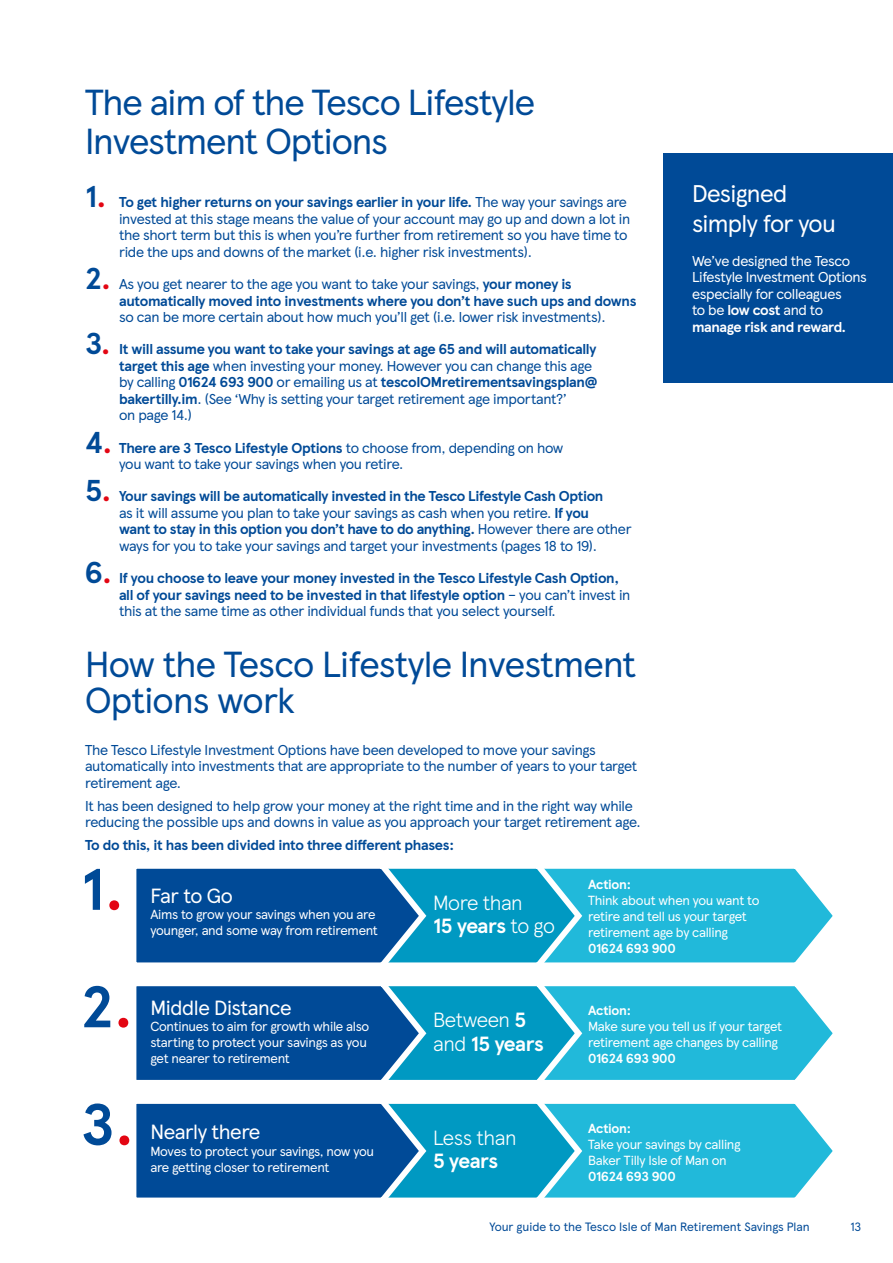
<style>
.page{position:relative;width:893px;height:1263px;background:#fff}
.page>*{position:absolute;margin:0;border:0;box-sizing:border-box;transform-origin:0 0}
.t1{font:700 58.5px "TESCO Modern";color:#004a97}
.t2{font:36px/39px "TESCO Modern";letter-spacing:-.03em;color:#004a97}
.t3{font:24px/30px "TESCO Modern";letter-spacing:-.025em;color:#fff}
.t4{font:300 20.4px/23.4px "TESCO Modern";letter-spacing:-.025em;color:#fff}
.t5{font:20.4px "TESCO Modern";letter-spacing:-.02em;color:#fff}
.t6{font:700 20.4px "TESCO Modern";letter-spacing:-.02em;color:#fff}
.t7{font:14.25px/16.5px "TESCO Modern";letter-spacing:-.02em;color:#004a97}
.t8{font:700 14.25px/16.5px "TESCO Modern";letter-spacing:-.02em;color:#004a97}
.t9{font:14.25px/16.5px "TESCO Modern";letter-spacing:-.025em;color:#fff}
.t10{font:13.05px/16px "TESCO Modern";letter-spacing:-.025em;color:#fff}
.t11{font:700 13.05px "TESCO Modern";letter-spacing:-.02em;color:#fff}
.t12{font:12px "TESCO Modern";letter-spacing:-.005em;color:#004a97}
.s1{font-weight:700;font-size:30px}
.s2{font-weight:700;font-size:30px;color:#e30613}
.s3{font-weight:700}
.s4{font-size:30px}
.s5{font-size:30px;color:#e30613}
.s6{font-weight:400}
.s7{font-size:58.35px;color:#e30613}
</style>
<div class="page">
<div style="left:663px;top:153px;width:230px;height:230px;background:#004a97"></div>
<svg style="left:586px;top:868px;width:247px;height:95px;background:#35bfdd"></svg>
<svg style="left:136px;top:868px;width:450px;height:95px;background:#0f72ad"></svg>
<svg style="left:586px;top:986px;width:247px;height:94px;background:#33bedc"></svg>
<svg style="left:136px;top:986px;width:450px;height:94px;background:#0c70ac"></svg>
<svg style="left:586px;top:1103px;width:247px;height:95px;background:#35bfdd"></svg>
<svg style="left:136px;top:1103px;width:450px;height:95px;background:#0f72ad"></svg>
<h2 class="t2" style="left:85px;top:80px;width:451px">The aim of the Tesco Lifestyle<br>Investment Options</h2>
<p class="t7" style="left:119px;top:193px;width:513px;text-indent:-34px"><span class="s1">1</span><span class="s2">.</span> <span class="s3">To get higher returns on your savings earlier in your life.</span> The way your savings are invested at this stage means the value of your account may go up and down a lot in the short term but this is when you’re further from retirement so you have time to ride the ups and downs of the market (i.e. higher risk investments).</p>
<p class="t8" style="left:119px;top:275px;width:519px;text-indent:-34px"><span class="s4">2</span><span class="s5">.</span> <span class="s6">As you get nearer to the age you want to take your savings,</span> your money is automatically moved into investments where you don’t have such ups and downs</p>
<p class="t7" style="left:119px;top:308px;width:488px">so can be more certain about how much you’ll get (i.e. lower risk investments).</p>
<p class="t7" style="left:119px;top:340px;width:480px;text-indent:-34px"><span class="s1">3</span><span class="s2">.</span> <span class="s3">It will assume you want to take your savings at age 65 and will automatically target this age</span> when investing your money. However you can change this age by calling <span class="s3">01624 693 900</span> or emailing us at <span class="s3">tescoIOMretirementsavingsplan@ bakertilly.im</span>. (See ‘Why is setting your target retirement age important?’<br>on page 14.)</p>
<p class="t7" style="left:119px;top:438px;width:446px;text-indent:-34px"><span class="s1">4</span><span class="s2">.</span> <span class="s3">There are 3 Tesco Lifestyle Options</span> to choose from, depending on how you want to take your savings when you retire.</p>
<p class="t7" style="left:119px;top:487px;width:514px;text-indent:-34px"><span class="s1">5</span><span class="s2">.</span> <span class="s3">Your savings will be automatically invested in the Tesco Lifestyle Cash Option<br></span>as it will assume you plan to take your savings as cash when you retire. <span class="s3">If you<br>want to stay in this option you don’t have to do anything.</span> However there are other ways for you to take your savings and target your investments (pages 18 to 19).</p>
<p class="t8" style="left:119px;top:569px;width:513px;text-indent:-34px"><span class="s4">6</span><span class="s5">.</span> If you choose to leave your money invested in the Tesco Lifestyle Cash Option, all of your savings need to be invested in that lifestyle option <span class="s6">– you can’t invest in this at the same time as other individual funds that you select yourself.</span></p>
<h2 class="t2" style="left:85px;top:644px;width:553px;line-height:36px">How the Tesco Lifestyle Investment<br>Options work</h2>
<p class="t7" style="left:85px;top:741px;width:554px">The Tesco Lifestyle Investment Options have been developed to move your savings automatically into investments that are appropriate to the number of years to your target retirement age.</p>
<p class="t7" style="left:85px;top:797px;width:557px">It has been designed to help grow your money at the right time and in the right way while reducing the possible ups and downs in value as you approach your target retirement age.</p>
<p class="t8" style="left:85px;top:836px;width:370px">To do this, it has been divided into three different phases:</p>
<h3 class="t5" style="left:150px;top:881px;width:84px">Far to Go</h3>
<p class="t10" style="left:150px;top:906px;width:229px">Aims to grow your savings when you are younger, and some way from retirement</p>
<h3 class="t3" style="left:692px;top:177px;width:145px">Designed simply for you</h3>
<p class="t9" style="left:692px;top:251px;width:176px">We’ve designed the Tesco<br>Lifestyle Investment Options especially for colleagues<br>to be <span class="s3">low cost</span> and to <span class="s3">manage risk and reward.</span></p>
<h1 class="t1" style="left:81px;top:845px;width:44px">1<span class="s7">.</span></h1>
<p class="t11" style="left:588px;top:874px;width:45px">Action:</p>
<p class="t10" style="left:588px;top:891px;width:173px">Think about when you want to retire and tell us your target retirement age by calling</p>
<p class="t11" style="left:588px;top:938px;width:89px">01624 693 900</p>
<h3 class="t4" style="left:433px;top:890px;width:123px">More than<br><span class="s3">15 years</span> to go</h3>
<h1 class="t1" style="left:81px;top:962px;width:54px">2<span class="s7">.</span></h1>
<h1 class="t1" style="left:81px;top:1080px;width:55px">3<span class="s7">.</span></h1>
<h3 class="t5" style="left:150px;top:992px;width:143px">Middle Distance</h3>
<p class="t10" style="left:150px;top:1017px;width:220px">Continues to aim for growth while also starting to protect your savings as you get nearer to retirement</p>
<h3 class="t5" style="left:150px;top:1117px;width:112px">Nearly there</h3>
<p class="t10" style="left:150px;top:1142px;width:225px">Moves to protect your savings, now you are getting closer to retirement</p>
<h3 class="t4" style="left:433px;top:1007px;width:112px">Between <span class="s3">5 </span>and <span class="s3">15 years</span></h3>
<h3 class="t4" style="left:433px;top:1125px;width:85px">Less than</h3>
<h3 class="t6" style="left:433px;top:1146px;width:67px">5 years</h3>
<p class="t11" style="left:588px;top:1000px;width:45px">Action:</p>
<p class="t10" style="left:588px;top:1017px;width:196px">Make sure you tell us if your target retirement age changes by calling</p>
<p class="t11" style="left:588px;top:1048px;width:89px">01624 693 900</p>
<p class="t11" style="left:588px;top:1119px;width:45px">Action:</p>
<p class="t10" style="left:588px;top:1136px;width:154px">Take your savings by calling<br>Baker Tilly Isle of Man on</p>
<p class="t11" style="left:588px;top:1167px;width:89px">01624 693 900</p>
<p class="t12" style="left:489px;top:1218px;width:322px">Your guide to the Tesco Isle of Man Retirement Savings Plan</p>
<p class="t12" style="left:850px;top:1218px;width:12px">13</p>
</div>
